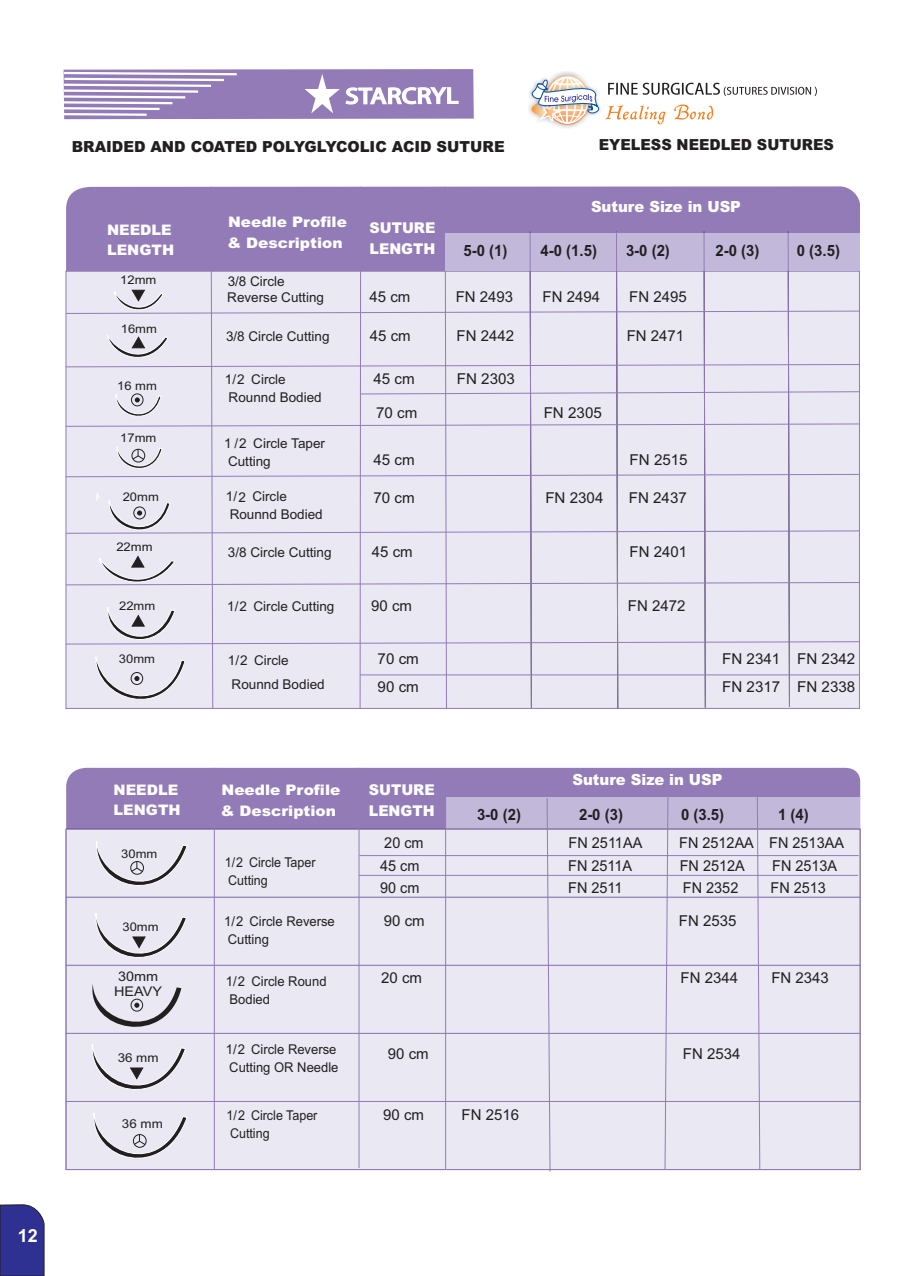
<style>
.page{position:relative;width:918px;height:1276px;background:#fff}
.page>*{position:absolute;margin:0;border:0;box-sizing:border-box;transform-origin:0 0}
.t1{font:700 18px "Arial";color:#fff}
.t2{font:700 15.6px "Arial";color:#231f20;scale:.96 1}
.t3{font:900 15.3px "Arial";color:#231f20}
.t4{font:900 15.3px "Arial";color:#fff;scale:.96 1}
.t5{font:900 15.3px "Arial";color:#231f20;scale:.95 1}
.t6{font:15px "Arial";color:#231f20}
.t7{font:15px "Arial";color:#231f20;scale:.96 1}
.t8{font:900 14.85px/21px "Arial";color:#fff;scale:.96 1}
.t9{font:900 14.55px/20.5px "Arial";color:#fff;scale:1.06 1}
.t10{font:900 14.55px/20.5px "Arial";color:#fff}
.t11{font:13.5px/17.7px "Arial";color:#231f20}
.t12{font:13.5px/18.1px "Arial";color:#231f20;scale:.96 1}
.t13{font:13.5px/18.1px "Arial";color:#231f20;scale:.93 1}
.t14{font:13.35px/14.9px "Arial";color:#231f20;scale:1.08 1}
.t15{font:12.3px "Arial";color:#231f20;scale:1.08 1}
.t16{font:12px "Arial";color:#231f20;scale:1.08 1}
</style>
<div class="page">
<svg style="left:0;top:1204px;width:44px;height:72px;background:#353691"></svg>
<div style="left:66px;top:767px;width:795px;height:61px;background:#937bb8"></div>
<svg style="left:63px;top:69px;width:411px;height:50px;background:#a894c5"></svg>
<div style="left:446px;top:797px;width:414px;height:32px;background:#c2b8d9"></div>
<svg style="left:65px;top:186px;width:795px;height:523px;background:#d9d4e8"></svg>
<hr style="left:360px;top:674px;width:499px;height:1px;background:#937bb8">
<div style="left:65px;top:828px;width:796px;height:68px;background:#e9e8f3"></div>
<div style="left:65px;top:896px;width:796px;height:68px;background:#e9e8f3"></div>
<div style="left:65px;top:964px;width:796px;height:68px;background:#e9e8f3"></div>
<div style="left:65px;top:1032px;width:796px;height:68px;background:#e9e8f3"></div>
<div style="left:65px;top:1100px;width:796px;height:70px;background:#e9e8f3"></div>
<hr style="left:359px;top:855px;width:500px;height:1px;background:#937bb8">
<hr style="left:359px;top:875px;width:499px;height:1px;background:#937bb8">
<hr style="left:214px;top:768px;width:1px;height:401px;background:#937bb8">
<hr style="left:359px;top:768px;width:1px;height:400px;background:#937bb8">
<hr style="left:445px;top:769px;width:1px;height:400px;background:#937bb8">
<svg style="left:546px;top:798px;width:5px;height:374px;background:#d3cce4"></svg>
<svg style="left:664px;top:795px;width:5px;height:375px;background:#d2cce3"></svg>
<svg style="left:757px;top:794px;width:4px;height:376px;background:#cec6e0"></svg>
<svg style="left:86px;top:840px;width:102px;height:331px;background:#dad8e3"></svg>
<svg style="left:529px;top:71px;width:288px;height:54px"></svg>
<p class="t1" style="left:18px;top:1228px;width:22px">12</p>
<p class="t3" style="left:72px;top:141px;width:434px">BRAIDED AND COATED POLYGLYCOLIC ACID SUTURE</p>
<p class="t5" style="left:599px;top:139px;width:249px">EYELESS NEEDLED SUTURES</p>
<p class="t9" style="left:227px;top:213px;width:114px">Needle Profile &amp; Description</p>
<p class="t10" style="left:107px;top:221px;width:68px">NEEDLE<br>LENGTH</p>
<p class="t8" style="left:370px;top:219px;width:70px">SUTURE<br>LENGTH</p>
<p class="t4" style="left:591px;top:201px;width:158px">Suture Size in USP</p>
<p class="t2" style="left:463px;top:245px;width:47px">5-0 (1)</p>
<p class="t2" style="left:541px;top:245px;width:60px">4-0 (1.5)</p>
<p class="t2" style="left:626px;top:245px;width:47px">3-0 (2)</p>
<p class="t2" style="left:716px;top:245px;width:47px">2-0 (3)</p>
<p class="t2" style="left:797px;top:245px;width:46px">0 (3.5)</p>
<p class="t16" style="left:120px;top:275px;width:35px">12mm</p>
<p class="t11" style="left:227px;top:274px;width:98px;line-height:16.5px">3/8 Circle<br>Reverse Cutting</p>
<p class="t6" style="left:370px;top:291px;width:42px">45 cm</p>
<p class="t6" style="left:456px;top:291px;width:59px">FN 2493</p>
<p class="t6" style="left:543px;top:291px;width:59px">FN 2494</p>
<p class="t6" style="left:629px;top:291px;width:59px">FN 2495</p>
<p class="t16" style="left:121px;top:325px;width:35px">16mm</p>
<p class="t11" style="left:226px;top:329px;width:105px">3/8 Circle Cutting</p>
<p class="t6" style="left:370px;top:330px;width:42px">45 cm</p>
<p class="t6" style="left:457px;top:330px;width:59px">FN 2442</p>
<p class="t6" style="left:627px;top:330px;width:59px">FN 2471</p>
<p class="t16" style="left:117px;top:381px;width:38px">16 mm</p>
<p class="t16" style="left:120px;top:433px;width:35px">17mm</p>
<p class="t16" style="left:123px;top:492px;width:35px">20mm</p>
<p class="t11" style="left:225px;top:372px;width:98px">1/ 2 Circle<br>Rounnd Bodied</p>
<p class="t11" style="left:224px;top:435px;width:102px;line-height:18.1px">1 / 2 Circle Taper<br>Cutting</p>
<p class="t11" style="left:226px;top:489px;width:98px">1/ 2 Circle<br>Rounnd Bodied</p>
<p class="t6" style="left:373px;top:373px;width:43px">45 cm</p>
<p class="t6" style="left:457px;top:373px;width:60px">FN 2303</p>
<p class="t6" style="left:376px;top:407px;width:43px">70 cm</p>
<p class="t6" style="left:544px;top:407px;width:60px">FN 2305</p>
<p class="t6" style="left:373px;top:454px;width:43px">45 cm</p>
<p class="t6" style="left:630px;top:454px;width:60px">FN 2515</p>
<p class="t6" style="left:373px;top:492px;width:43px">70 cm</p>
<p class="t6" style="left:545px;top:492px;width:60px">FN 2304</p>
<p class="t6" style="left:629px;top:492px;width:60px">FN 2437</p>
<p class="t16" style="left:116px;top:542px;width:35px">22mm</p>
<p class="t11" style="left:228px;top:544px;width:105px">3/8 Circle Cutting</p>
<p class="t6" style="left:372px;top:546px;width:42px">45 cm</p>
<p class="t6" style="left:630px;top:546px;width:59px">FN 2401</p>
<p class="t16" style="left:119px;top:601px;width:35px">22mm</p>
<p class="t11" style="left:227px;top:599px;width:109px">1/ 2 Circle Cutting</p>
<p class="t6" style="left:371px;top:600px;width:42px">90 cm</p>
<p class="t6" style="left:628px;top:600px;width:59px">FN 2472</p>
<p class="t16" style="left:119px;top:654px;width:35px">30mm</p>
<p class="t11" style="left:228px;top:649px;width:98px;line-height:24px">1/ 2 Circle<br>Rounnd Bodied</p>
<p class="t6" style="left:378px;top:653px;width:43px">70 cm</p>
<p class="t6" style="left:722px;top:653px;width:135px">FN 2341 FN 2342</p>
<p class="t6" style="left:378px;top:680px;width:43px">90 cm</p>
<p class="t6" style="left:722px;top:680px;width:135px">FN 2317 FN 2338</p>
<p class="t10" style="left:114px;top:781px;width:68px">NEEDLE<br>LENGTH</p>
<p class="t9" style="left:221px;top:781px;width:114px">Needle Profile &amp; Description</p>
<p class="t8" style="left:369px;top:780px;width:70px">SUTURE<br>LENGTH</p>
<p class="t4" style="left:572px;top:774px;width:158px">Suture Size in USP</p>
<p class="t2" style="left:477px;top:808px;width:47px">3-0 (2)</p>
<p class="t2" style="left:579px;top:808px;width:47px">2-0 (3)</p>
<p class="t2" style="left:681px;top:808px;width:46px">0 (3.5)</p>
<p class="t2" style="left:778px;top:808px;width:33px">1 (4)</p>
<p class="t16" style="left:121px;top:849px;width:35px">30mm</p>
<p class="t13" style="left:225px;top:854px;width:99px">1/2 Circle Taper<br>Cutting</p>
<p class="t7" style="left:384px;top:837px;width:43px">20 cm</p>
<p class="t7" style="left:569px;top:837px;width:78px">FN 2511AA</p>
<p class="t7" style="left:679px;top:837px;width:173px">FN 2512AA FN 2513AA</p>
<p class="t7" style="left:380px;top:860px;width:43px">45 cm</p>
<p class="t7" style="left:568px;top:860px;width:68px">FN 2511A</p>
<p class="t7" style="left:680px;top:860px;width:69px">FN 2512A</p>
<p class="t7" style="left:772px;top:860px;width:69px">FN 2513A</p>
<p class="t7" style="left:380px;top:882px;width:43px">90 cm</p>
<p class="t7" style="left:568px;top:882px;width:58px">FN 2511</p>
<p class="t7" style="left:683px;top:882px;width:59px">FN 2352</p>
<p class="t7" style="left:771px;top:882px;width:59px">FN 2513</p>
<p class="t16" style="left:122px;top:921px;width:35px">30mm</p>
<p class="t12" style="left:224px;top:913px;width:117px">1/2 Circle Reverse<br>Cutting</p>
<p class="t6" style="left:384px;top:915px;width:42px">90 cm</p>
<p class="t6" style="left:679px;top:915px;width:59px">FN 2535</p>
<p class="t14" style="left:114px;top:970px;width:46px">30mm<br>HEAVY</p>
<p class="t12" style="left:226px;top:973px;width:106px">1/2 Circle Round<br>Bodied</p>
<p class="t6" style="left:381px;top:972px;width:42px">20 cm</p>
<p class="t6" style="left:681px;top:972px;width:59px">FN 2344</p>
<p class="t6" style="left:771px;top:972px;width:59px">FN 2343</p>
<p class="t15" style="left:118px;top:1052px;width:39px">36 mm</p>
<p class="t12" style="left:226px;top:1041px;width:119px">1/2 Circle Reverse<br>Cutting OR Needle</p>
<p class="t6" style="left:388px;top:1048px;width:42px">90 cm</p>
<p class="t6" style="left:683px;top:1048px;width:59px">FN 2534</p>
<p class="t15" style="left:122px;top:1119px;width:39px">36 mm</p>
<p class="t13" style="left:227px;top:1107px;width:99px">1/2 Circle Taper<br>Cutting</p>
<p class="t6" style="left:383px;top:1109px;width:42px">90 cm</p>
<p class="t6" style="left:462px;top:1109px;width:59px">FN 2516</p>
</div>
